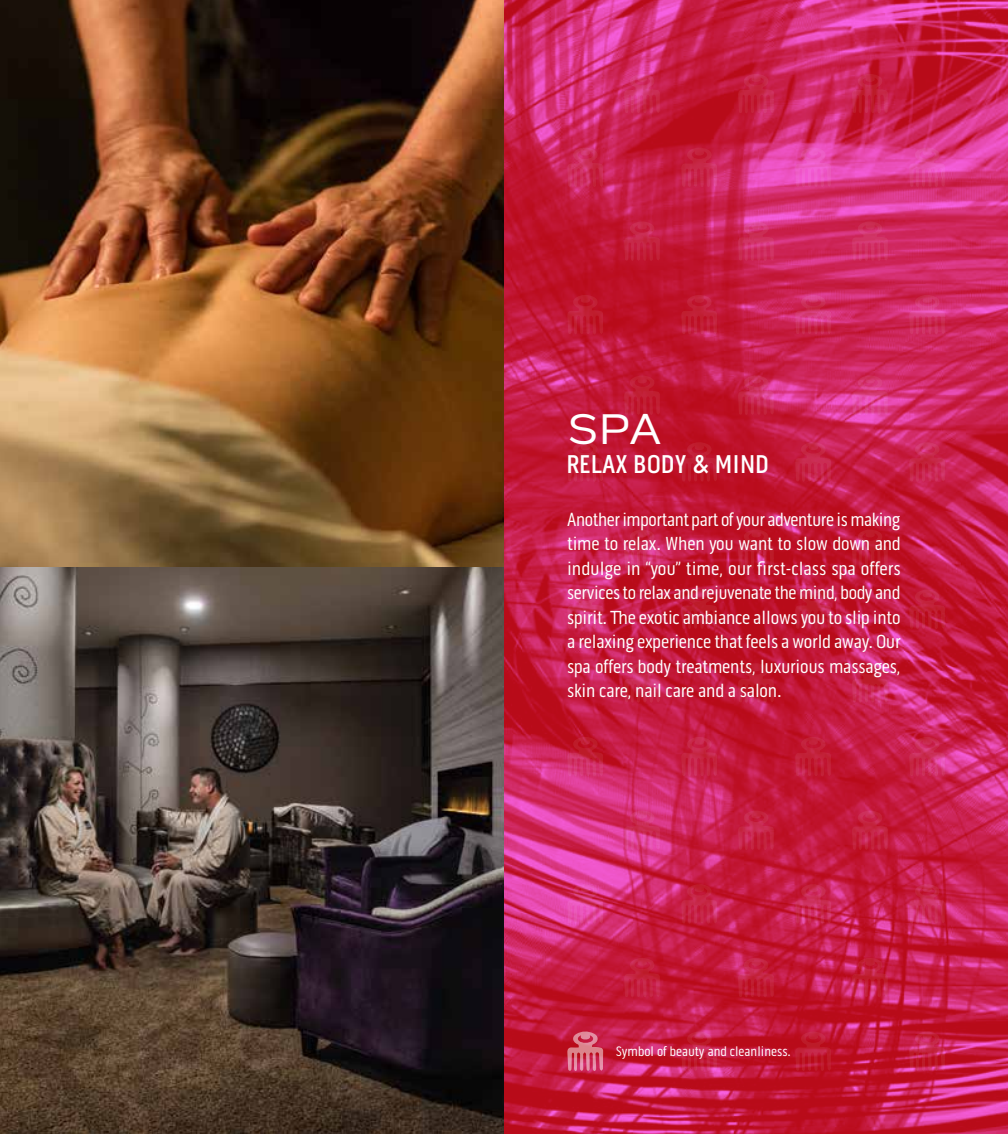
<style>
.page{position:relative;width:1008px;height:1134px;background:#fff}
.page>*{position:absolute;margin:0;border:0;box-sizing:border-box;transform-origin:0 0}
.t1{font:43.75px "Pill Gothic 900 mg";color:#fff}
.t2{font:500 26.25px "Pill Gothic 300 mg";color:#fff}
.t3{font:19.25px/24.5px "Pill Gothic 300 mg";letter-spacing:-.01em;color:#fff;text-align:justify}
.t4{font:14px "Pill Gothic 300 mg";color:#fff}
</style>
<div class="page">
<img style="left:0;top:567px;width:504px;height:567px">
<img style="left:504px;top:0;width:504px;height:1134px">
<svg style="left:567px;top:1031px;width:36px;height:40px"></svg>
<svg style="left:567px;top:883px;width:36px;height:41px"></svg>
<svg style="left:567px;top:736px;width:36px;height:41px"></svg>
<svg style="left:567px;top:589px;width:36px;height:40px"></svg>
<svg style="left:567px;top:441px;width:36px;height:41px"></svg>
<svg style="left:567px;top:294px;width:36px;height:41px"></svg>
<svg style="left:567px;top:147px;width:36px;height:40px"></svg>
<svg style="left:909px;top:1031px;width:36px;height:40px"></svg>
<svg style="left:852px;top:957px;width:36px;height:41px"></svg>
<svg style="left:852px;top:810px;width:36px;height:40px"></svg>
<svg style="left:852px;top:662px;width:36px;height:41px"></svg>
<svg style="left:852px;top:529px;width:36px;height:40px"></svg>
<svg style="left:852px;top:375px;width:36px;height:40px"></svg>
<svg style="left:852px;top:221px;width:36px;height:40px"></svg>
<svg style="left:852px;top:73px;width:36px;height:41px"></svg>
<svg style="left:909px;top:883px;width:36px;height:41px"></svg>
<svg style="left:909px;top:736px;width:36px;height:41px"></svg>
<svg style="left:909px;top:589px;width:36px;height:40px"></svg>
<svg style="left:909px;top:441px;width:36px;height:41px"></svg>
<svg style="left:909px;top:294px;width:36px;height:41px"></svg>
<svg style="left:909px;top:147px;width:36px;height:40px"></svg>
<svg style="left:795px;top:1031px;width:36px;height:40px"></svg>
<svg style="left:738px;top:957px;width:36px;height:41px"></svg>
<svg style="left:738px;top:810px;width:36px;height:40px"></svg>
<svg style="left:738px;top:662px;width:36px;height:41px"></svg>
<svg style="left:738px;top:529px;width:36px;height:40px"></svg>
<svg style="left:738px;top:375px;width:36px;height:40px"></svg>
<svg style="left:738px;top:221px;width:36px;height:40px"></svg>
<svg style="left:738px;top:73px;width:36px;height:41px"></svg>
<svg style="left:795px;top:883px;width:36px;height:41px"></svg>
<svg style="left:795px;top:736px;width:36px;height:41px"></svg>
<svg style="left:795px;top:589px;width:36px;height:40px"></svg>
<svg style="left:795px;top:441px;width:36px;height:41px"></svg>
<svg style="left:795px;top:294px;width:36px;height:41px"></svg>
<svg style="left:795px;top:147px;width:36px;height:40px"></svg>
<svg style="left:681px;top:1031px;width:36px;height:40px"></svg>
<svg style="left:624px;top:957px;width:36px;height:41px"></svg>
<svg style="left:624px;top:810px;width:36px;height:40px"></svg>
<svg style="left:624px;top:662px;width:36px;height:41px"></svg>
<svg style="left:624px;top:529px;width:36px;height:40px"></svg>
<svg style="left:624px;top:375px;width:36px;height:40px"></svg>
<svg style="left:624px;top:221px;width:36px;height:40px"></svg>
<svg style="left:624px;top:73px;width:36px;height:41px"></svg>
<svg style="left:681px;top:883px;width:36px;height:41px"></svg>
<svg style="left:681px;top:736px;width:36px;height:41px"></svg>
<svg style="left:681px;top:589px;width:36px;height:40px"></svg>
<svg style="left:681px;top:441px;width:36px;height:41px"></svg>
<svg style="left:681px;top:294px;width:36px;height:41px"></svg>
<svg style="left:681px;top:147px;width:36px;height:40px"></svg>
<img style="left:0;top:0;width:504px;height:567px">
<h1 class="t1" style="left:567px;top:404px;width:97px">SPA</h1>
<h2 class="t2" style="left:566px;top:448px;width:204px">RELAX BODY &amp; MIND</h2>
<p class="t3" style="left:567px;top:507px;width:335px">Another important part of your adventure is making time to relax. When you want to slow down and indulge in “you” time, our first-class spa offers services to relax and rejuvenate the mind, body and spirit. The exotic ambiance allows you to slip into a relaxing experience that feels a world away. Our spa offers body treatments, luxurious massages, skin care, nail care and a salon.</p>
<p class="t4" style="left:616px;top:1044px;width:177px">Symbol of beauty and cleanliness.</p>
</div>
